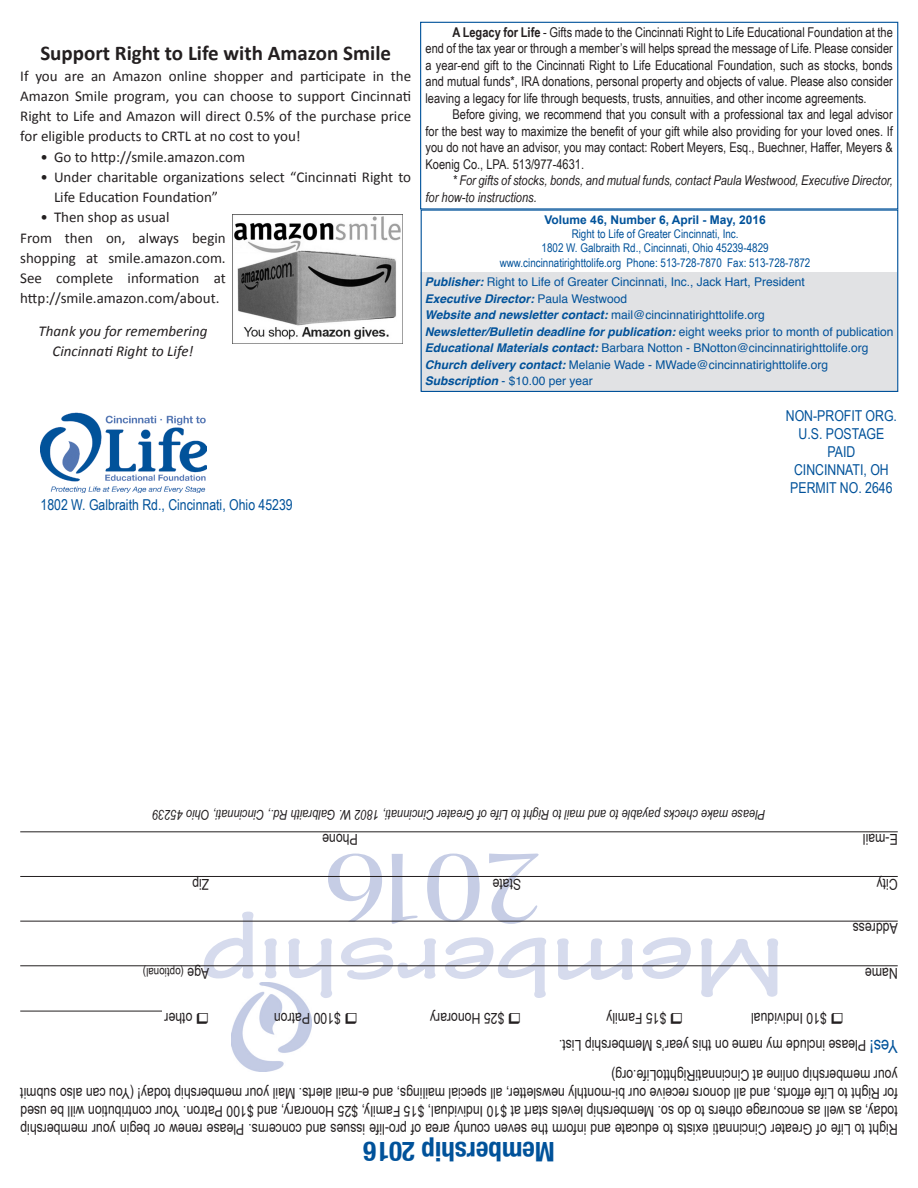
<style>
.page{position:relative;width:918px;height:1188px;background:#fff}
.page>*{position:absolute;margin:0;border:0;box-sizing:border-box;transform-origin:0 0}
.t1{font:108px "Adiro";color:#c6cde5}
.t2{font:700 condensed 27px "Helvetica Neue";color:#01529a}
.t3{font:700 21px "Calibri";color:#231f20}
.t4{font:18px "Arial Narrow";color:#01529a}
.t5{font:15px/18px "Arial Narrow";color:#231f20;text-align:justify}
.t6{font:15px/20.2px "Calibri";color:#231f20;text-align:justify}
.t7{font:15px "Arial Narrow";color:#01529a}
.t8{font:italic 15px/20.2px "Calibri";color:#231f20;text-align:center}
.t9{font:13.5px/16.5px "Arial Narrow";color:#231f20;text-align:justify}
.t10{font:italic 13.5px/16.5px "Arial Narrow";color:#231f20}
.t11{font:12px "Helvetica";color:#01529a}
.t12{font:12px "Arial Narrow";color:#01529a}
.t13{font:italic 700 12px "Helvetica";color:#01529a}
.t14{font:700 12px "Arial";color:#01529a}
.t15{font:12px "Arial Narrow";color:#231f20}
.s1{font-weight:700}
.s2{font-weight:700;font-style:italic}
.s3{font-weight:400;font-style:normal}
</style>
<div class="page">
<div style="left:420px;top:22px;width:478px;height:188px;border:1px solid #01529a"></div>
<div style="left:421px;top:273px;width:476px;height:118px;background:#e1e2e4"></div>
<div style="left:421px;top:210px;width:477px;height:182px;border:1px solid #01529a"></div>
<img style="left:40px;top:412px;width:166px;height:81px">
<svg style="left:204px;top:912px;width:574px;height:86px"></svg>
<img style="left:232px;top:983px;width:80px;height:88px">
<hr style="left:20px;top:965px;width:878px;height:1px;background:#231f20">
<hr style="left:20px;top:921px;width:878px;height:1px;background:#231f20">
<hr style="left:20px;top:876px;width:878px;height:1px;background:#231f20">
<hr style="left:20px;top:831px;width:878px;height:1px;background:#231f20">
<hr style="left:20px;top:1011px;width:142px;height:1px;background:#231f20">
<img style="left:233px;top:215px;width:170px;height:129px">
<p class="t3" style="left:40px;top:40px;width:352px">Support Right to Life with Amazon Smile</p>
<p class="t6" style="left:20px;top:65px;width:392px">If you are an Amazon online shopper and participate in the Amazon Smile program, you can choose to support Cincinnati Right to Life and Amazon will direct 0.5% of the purchase price for eligible products to CRTL at no cost to you!</p>
<p class="t6" style="left:40px;top:146px;width:206px">• Go to http://smile.amazon.com</p>
<p class="t6" style="left:54px;top:167px;width:359px;text-indent:-14px">• Under charitable organizations select “Cincinnati Right to<br>Life Education Foundation”</p>
<p class="t6" style="left:40px;top:207px;width:130px">• Then shop as usual</p>
<p class="t6" style="left:20px;top:227px;width:207px">From then on, always begin shopping at smile.amazon.com.<br>See complete information at http://smile.amazon.com/about.</p>
<p class="t8" style="left:39px;top:320px;width:170px">Thank you for remembering<br>Cincinnati Right to Life!</p>
<p class="t7" style="left:40px;top:494px;width:254px">1802 W. Galbraith Rd., Cincinnati, Ohio 45239</p>
<p class="t9" style="left:426px;top:23px;width:469px;text-indent:27px"><span class="s1">A Legacy for Life</span> - Gifts made to the Cincinnati Right to Life Educational Foundation at the end of the tax year or through a member’s will helps spread the message of Life. Please consider a year-end gift to the Cincinnati Right to Life Educational Foundation, such as stocks, bonds and mutual funds*, IRA donations, personal property and objects of value. Please also consider leaving a legacy for life through bequests, trusts, annuities, and other income agreements.</p>
<p class="t9" style="left:426px;top:106px;width:469px;text-indent:27px">Before giving, we recommend that you consult with a professional tax and legal advisor for the best way to maximize the benefit of your gift while also providing for your loved ones. If you do not have an advisor, you may contact: Robert Meyers, Esq., Buechner, Haffer, Meyers &amp; Koenig Co., LPA. 513/977-4631.</p>
<p class="t10" style="left:426px;top:172px;width:469px;text-indent:27px">* For gifts of stocks, bonds, and mutual funds, contact Paula Westwood, Executive Director, for how-to instructions.</p>
<p class="t14" style="left:545px;top:211px;width:223px">Volume 46, Number 6, April - May, 2016</p>
<p class="t12" style="left:572px;top:225px;width:168px">Right to Life of Greater Cincinnati, Inc.</p>
<p class="t12" style="left:542px;top:239px;width:229px">1802 W. Galbraith Rd., Cincinnati, Ohio 45239-4829</p>
<p class="t12" style="left:500px;top:254px;width:312px">www.cincinnatirighttolife.org Phone: 513-728-7870 Fax: 513-728-7872</p>
<p class="t11" style="left:425px;top:273px;width:382px"><span class="s2">Publisher:</span> Right to Life of Greater Cincinnati, Inc., Jack Hart, President</p>
<p class="t13" style="left:425px;top:288px;width:204px">Executive Director: <span class="s3">Paula Westwood</span></p>
<p class="t11" style="left:425px;top:306px;width:342px"><span class="s2">Website and newsletter contact:</span> mail@cincinnatirighttolife.org</p>
<p class="t13" style="left:425px;top:321px;width:470px">Newsletter/Bulletin deadline for publication: <span class="s3">eight weeks prior to month of publication</span></p>
<p class="t11" style="left:425px;top:339px;width:445px"><span class="s2">Educational Materials contact:</span> Barbara Notton - BNotton@cincinnatirighttolife.org</p>
<p class="t11" style="left:425px;top:355px;width:405px"><span class="s2">Church delivery contact:</span> Melanie Wade - MWade@cincinnatirighttolife.org</p>
<p class="t11" style="left:425px;top:372px;width:170px"><span class="s2">Subscription</span> - $10.00 per year</p>
<p class="t7" style="left:786px;top:405px;width:113px">NON-PROFIT ORG.</p>
<p class="t7" style="left:798px;top:423px;width:87px">U.S. POSTAGE</p>
<p class="t7" style="left:828px;top:441px;width:29px">PAID</p>
<p class="t7" style="left:794px;top:459px;width:96px">CINCINNATI, OH</p>
<p class="t7" style="left:790px;top:477px;width:104px">PERMIT NO. 2646</p>
<p class="t10" style="left:765px;top:824px;width:614px;rotate:-180deg">Please make checks payable to and mail to Right to Life of Greater Cincinnati, 1802 W. Galbraith Rd., Cincinnati, Ohio 45239</p>
<p class="t5" style="left:358px;top:849px;width:37px;rotate:-180deg">Phone</p>
<p class="t5" style="left:898px;top:849px;width:36px;rotate:-180deg">E-mail</p>
<p class="t1" style="left:542px;top:953px;width:222px;rotate:-180deg">2016</p>
<p class="t5" style="left:209px;top:894px;width:19px;rotate:-180deg">Zip</p>
<p class="t5" style="left:521px;top:894px;width:30px;rotate:-180deg">State</p>
<p class="t5" style="left:898px;top:894px;width:23px;rotate:-180deg">City</p>
<p class="t5" style="left:898px;top:938px;width:47px;rotate:-180deg">Address</p>
<p class="t15" style="left:184px;top:981px;width:43px;rotate:-180deg">(optional)</p>
<p class="t5" style="left:209px;top:983px;width:23px;rotate:-180deg">Age</p>
<p class="t5" style="left:898px;top:983px;width:34px;rotate:-180deg">Name</p>
<p class="t5" style="left:192px;top:1028px;width:30px;rotate:-180deg">other</p>
<p class="t5" style="left:341px;top:1028px;width:69px;rotate:-180deg">$100 Patron</p>
<p class="t5" style="left:504px;top:1028px;width:76px;rotate:-180deg">$25 Honorary</p>
<p class="t5" style="left:666px;top:1028px;width:62px;rotate:-180deg">$15 Family</p>
<p class="t5" style="left:827px;top:1028px;width:77px;rotate:-180deg">$10 Individual</p>
<p class="t5" style="left:866px;top:1055px;width:309px;rotate:-180deg">Please include my name on this year’s Membership List.</p>
<p class="t4" style="left:898px;top:1059px;width:30px;rotate:-180deg">Yes!</p>
<p class="t5" style="left:898px;top:1139px;width:879px;rotate:-180deg">Right to Life of Greater Cincinnati exists to educate and inform the seven county area of pro-life issues and concerns. Please renew or begin your membership today, as well as encourage others to do so. Membership levels start at $10 Individual, $15 Family, $25 Honorary, and $100 Patron. Your contribution will be used for Right to Life efforts, and all donors receive our bi-monthly newsletter, all special mailings, and e-mail alerts. Mail your membership today! (You can also submit your membership online at CincinnatiRighttoLife.org)</p>
<p class="t2" style="left:555px;top:1174px;width:193px;rotate:-180deg">Membership 2016</p>
</div>
